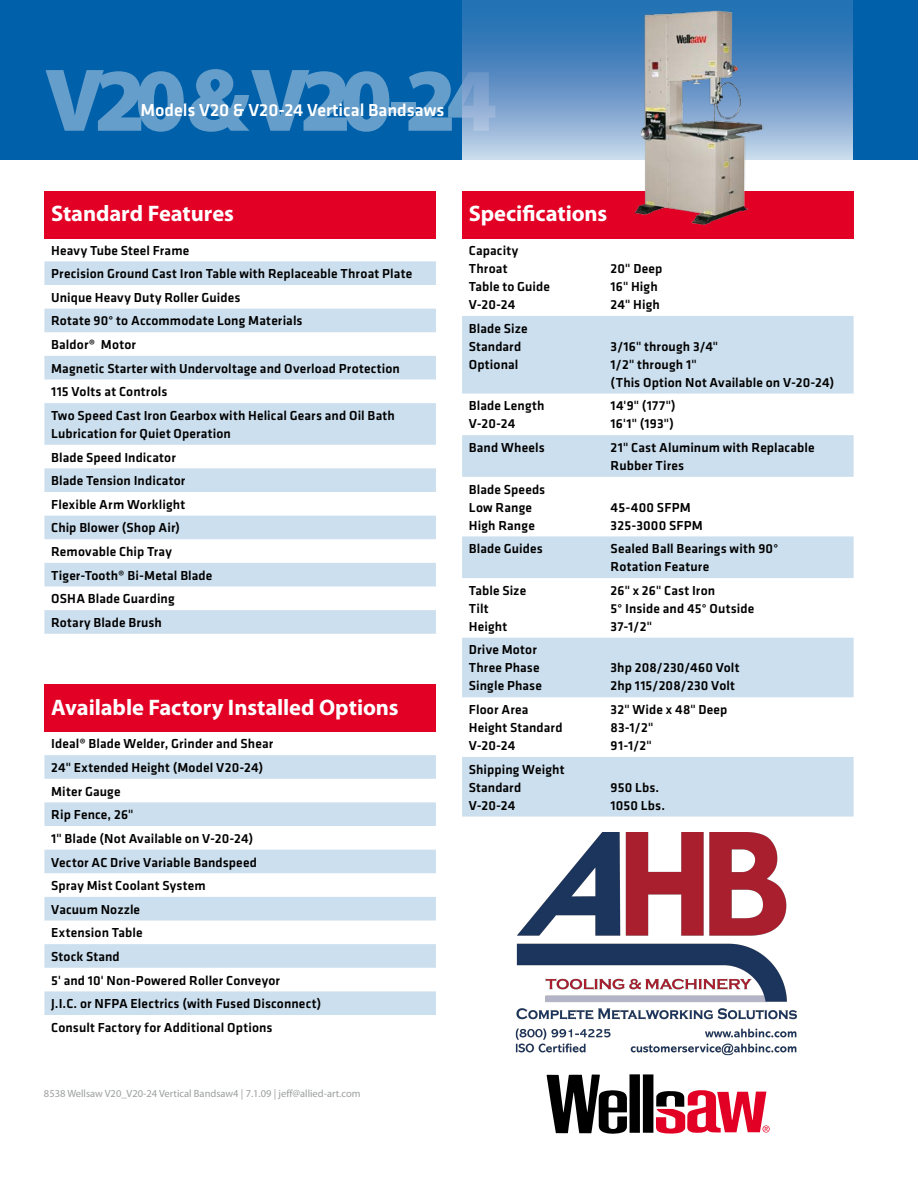
<style>
.page{position:relative;width:918px;height:1188px;background:#fff}
.page>*{position:absolute;margin:0;border:0;box-sizing:border-box;transform-origin:0 0}
.t1{font:900 90px "Myriad Pro";letter-spacing:-.12em;color:#fff}
.t2{font:700 22.5px "Myriad Pro";letter-spacing:-.005em;color:#fff}
.t3{font:500 18px "Klavika";color:#fff}
.t4{font:500 13.5px/18px "Klavika";letter-spacing:.01em;color:#000}
.t5{font:10.5px "Myriad";color:#9c9e9f}
</style>
<div class="page">
<div style="left:44px;top:191px;width:392px;height:47px;background:#e20025"></div>
<svg style="left:44px;top:261px;width:392px;height:373px"></svg>
<svg style="left:44px;top:309px;width:392px;height:136px;fill:#ccdfee"></svg>
<div style="left:0;top:0;width:918px;height:160px;background:#0060a9"></div>
<div style="left:44px;top:684px;width:392px;height:48px;background:#e20025"></div>
<svg style="left:44px;top:755px;width:392px;height:260px;fill:#ccdfee"></svg>
<div style="left:462px;top:191px;width:392px;height:47px;background:#e20025"></div>
<div style="left:462px;top:316px;width:392px;height:78px;background:#ccdfee"></div>
<svg style="left:462px;top:435px;width:392px;height:382px;fill:#ccdfee"></svg>
<svg style="left:547px;top:1074px;width:223px;height:60px"></svg>
<svg style="left:462px;top:1px;width:390px;height:159px;background:#6496c7"></svg>
<img style="left:600px;top:0;width:191px;height:226px">
<img style="left:515px;top:832px;width:282px;height:223px">
<h1 class="t1" style="left:44px;top:40px;width:454px">V20 &amp; V20-24</h1>
<h3 class="t3" style="left:140px;top:98px;width:306px">Models V20 &amp; V20-24 Vertical Bandsaws</h3>
<h2 class="t2" style="left:51px;top:199px;width:184px">Standard Features</h2>
<p class="t4" style="left:51px;top:238px;width:363px;line-height:23.7px">Heavy Tube Steel Frame<br>Precision Ground Cast Iron Table with Replaceable Throat Plate Unique Heavy Duty Roller Guides<br>Rotate 90° to Accommodate Long Materials<br>Baldor® Motor<br>Magnetic Starter with Undervoltage and Overload Protection 115 Volts at Controls<br>Two Speed Cast Iron Gearbox with Helical Gears and Oil Bath</p>
<p class="t4" style="left:51px;top:421px;width:181px;line-height:23.7px">Lubrication for Quiet Operation<br>Blade Speed Indicator<br>Blade Tension Indicator<br>Flexible Arm Worklight<br>Chip Blower (Shop Air)<br>Removable Chip Tray<br>Tiger-Tooth® Bi-Metal Blade<br>OSHA Blade Guarding<br>Rotary Blade Brush</p>
<h2 class="t2" style="left:51px;top:692px;width:349px">Available Factory Installed Options</h2>
<p class="t4" style="left:51px;top:732px;width:272px;line-height:23.5px">Ideal® Blade Welder, Grinder and Shear<br>24" Extended Height (Model V20-24)<br>Miter Gauge<br>Rip Fence, 26"<br>1" Blade (Not Available on V-20-24)<br>Vector AC Drive Variable Bandspeed<br>Spray Mist Coolant System<br>Vacuum Nozzle<br>Extension Table<br>Stock Stand<br>5' and 10' Non-Powered Roller Conveyor<br>J.I.C. or NFPA Electrics (with Fused Disconnect)<br>Consult Factory for Additional Options</p>
<p class="t5" style="left:44px;top:1088px;width:318px">8538 Wellsaw V20_V20-24 Vertical Bandsaw4 | 7.1.09 | jeff@allied-art.com</p>
<h2 class="t2" style="left:469px;top:199px;width:140px">Specifications</h2>
<p class="t4" style="left:469px;top:241px;width:83px">Capacity<br>Throat<br>Table to Guide<br>V-20-24</p>
<p class="t4" style="left:611px;top:259px;width:53px">20" Deep<br>16" High<br>24" High</p>
<p class="t4" style="left:469px;top:319px;width:60px">Blade Size<br>Standard<br>Optional</p>
<p class="t4" style="left:611px;top:337px;width:225px">3/16" through 3/4"<br>1/2" through 1"<br>(This Option Not Available on V-20-24)</p>
<p class="t4" style="left:469px;top:397px;width:77px">Blade Length<br>V-20-24</p>
<p class="t4" style="left:611px;top:397px;width:67px">14'9" (177")<br>16'1" (193")</p>
<p class="t4" style="left:469px;top:438px;width:77px">Band Wheels</p>
<p class="t4" style="left:611px;top:438px;width:205px">21" Cast Aluminum with Replacable<br>Rubber Tires</p>
<p class="t4" style="left:469px;top:480px;width:78px">Blade Speeds<br>Low Range<br>High Range</p>
<p class="t4" style="left:611px;top:498px;width:94px">45-400 SFPM<br>325-3000 SFPM</p>
<p class="t4" style="left:469px;top:539px;width:75px">Blade Guides</p>
<p class="t4" style="left:611px;top:539px;width:169px">Sealed Ball Bearings with 90°<br>Rotation Feature</p>
<p class="t4" style="left:469px;top:581px;width:59px">Table Size<br>Tilt<br>Height</p>
<p class="t4" style="left:611px;top:581px;width:145px">26" x 26" Cast Iron<br>5° Inside and 45° Outside<br>37-1/2"</p>
<p class="t4" style="left:469px;top:641px;width:75px">Drive Motor<br>Three Phase<br>Single Phase</p>
<p class="t4" style="left:611px;top:659px;width:130px">3hp 208/230/460 Volt<br>2hp 115/208/230 Volt</p>
<p class="t4" style="left:469px;top:700px;width:95px">Floor Area<br>Height Standard<br>V-20-24</p>
<p class="t4" style="left:611px;top:700px;width:118px">32" Wide x 48" Deep<br>83-1/2"<br>91-1/2"</p>
<p class="t4" style="left:469px;top:760px;width:97px">Shipping Weight<br>Standard<br>V-20-24</p>
<p class="t4" style="left:611px;top:778px;width:56px">950 Lbs.<br>1050 Lbs.</p>
</div>
